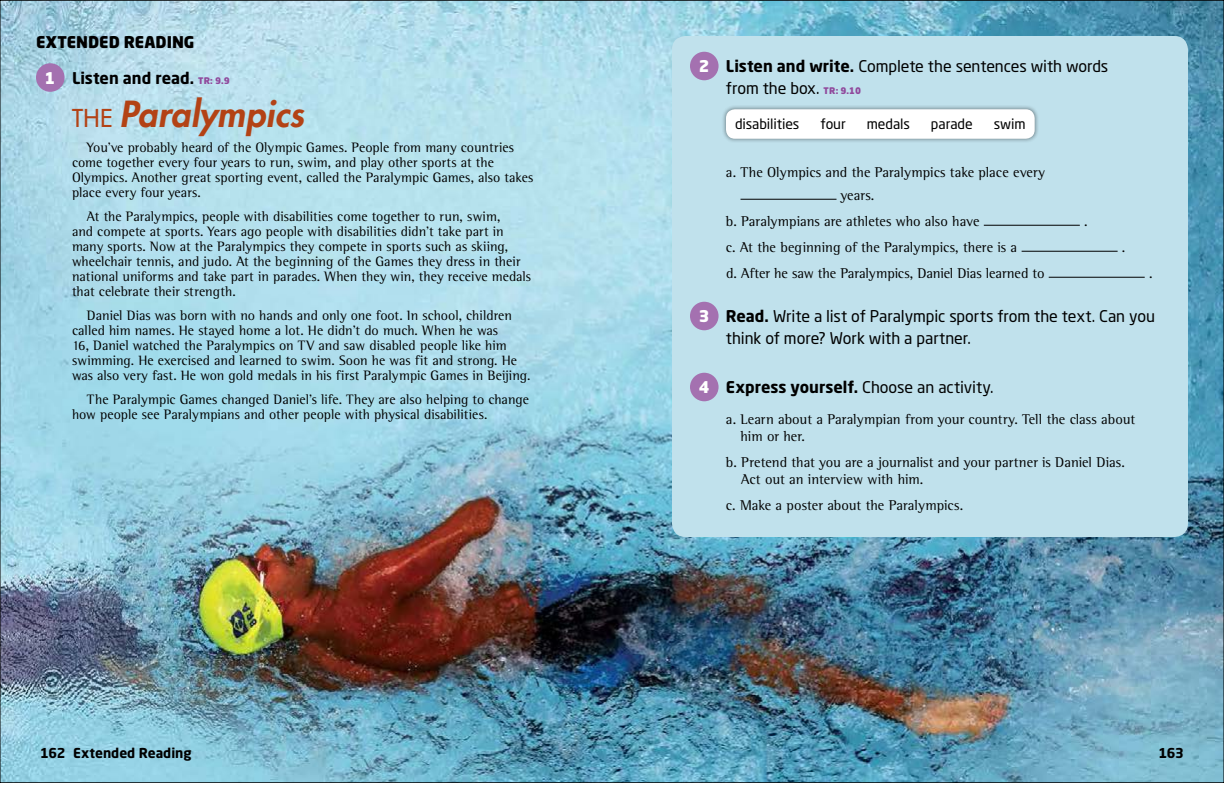
<style>
.page{position:relative;width:1224px;height:792px;background:#fff}
.page>*{position:absolute;margin:0;border:0;box-sizing:border-box;transform-origin:0 0}
.t1{font:italic 800 35px "Futura Std";letter-spacing:.005em;color:#b34215}
.t2{font:16px/22px "Neo Sans Std";letter-spacing:-.005em;color:#000}
.t3{font:700 16px "Neo Sans Std";color:#000}
.t4{font:900 16px "Neo Sans Std";color:#000}
.t5{font:900 16px "Neo Sans Std";color:#fff}
.t6{font:14.5px/17px "Rotis Semi Serif Std";letter-spacing:-.005em;color:#000}
.t7{font:14px/15px "Rotis Semi Serif Std";color:#000}
.t8{font:14px "Neo Sans Std";letter-spacing:-.005em;color:#000}
.t9{font:700 13.5px "Neo Sans Std";color:#000}
.s1{font-weight:900;color:#fff}
.s2{font-weight:900;font-size:9px;color:#90499c}
.s3{font-weight:700}
.s4{font-weight:500;font-style:normal;font-size:24px}
</style>
<div class="page">
<img style="left:2px;top:2px;width:1220px;height:779px">
<div style="left:672px;top:36px;width:516px;height:501px;background:#c0e1ec;border-radius:14px"></div>
<div style="left:36px;top:63px;width:29px;height:29px;background:#a471b0;border-radius:50%"></div>
<div style="left:722px;top:105px;width:317px;height:38px;background:#000;opacity:.45"></div>
<div style="left:726px;top:109px;width:309px;height:30px;background:#fff;border-radius:9px"></div>
<hr style="left:741px;top:199px;width:96px;height:1px;background:#000">
<hr style="left:984px;top:225px;width:96px;height:1px;background:#000">
<hr style="left:1022px;top:251px;width:96px;height:1px;background:#000">
<hr style="left:1049px;top:277px;width:96px;height:1px;background:#000">
<div style="left:690px;top:52px;width:29px;height:28px;background:#a471b0;border-radius:50%"></div>
<div style="left:690px;top:302px;width:29px;height:28px;background:#a471b0;border-radius:50%"></div>
<div style="left:690px;top:373px;width:29px;height:28px;background:#a471b0;border-radius:50%"></div>
<p class="t4" style="left:36px;top:32px;width:160px">EXTENDED READING</p>
<p class="t3" style="left:45px;top:68px;width:186px"><span class="s1">1</span> Listen and read. <span class="s2">TR: 9.9</span></p>
<p class="t2" style="left:726px;top:55px;width:384px"><span class="s3">Listen and write.</span> Complete the sentences with words from the box. <span class="s2">TR: 9.10</span></p>
<p class="t8" style="left:735px;top:115px;width:66px">disabilities</p>
<p class="t8" style="left:820px;top:115px;width:27px">four</p>
<p class="t8" style="left:867px;top:115px;width:45px">medals</p>
<p class="t8" style="left:931px;top:115px;width:43px">parade</p>
<p class="t8" style="left:994px;top:115px;width:33px">swim</p>
<p class="t6" style="left:841px;top:160px;width:206px;line-height:23px;text-indent:-115px">a. The Olympics and the Paralympics take place every years.</p>
<p class="t6" style="left:726px;top:212px;width:255px">b. Paralympians are athletes who also have</p>
<p class="t6" style="left:1084px;top:212px;width:5px">.</p>
<p class="t6" style="left:726px;top:238px;width:293px">c. At the beginning of the Paralympics, there is a</p>
<p class="t6" style="left:1122px;top:238px;width:5px">.</p>
<p class="t6" style="left:726px;top:264px;width:320px">d. After he saw the Paralympics, Daniel Dias learned to</p>
<p class="t6" style="left:1149px;top:264px;width:5px">.</p>
<p class="t2" style="left:726px;top:305px;width:430px"><span class="s3">Read.</span> Write a list of Paralympic sports from the text. Can you think of more? Work with a partner.</p>
<p class="t2" style="left:726px;top:376px;width:269px"><span class="s3">Express yourself.</span> Choose an activity.</p>
<p class="t6" style="left:741px;top:410px;width:396px;text-indent:-15px">a. Learn about a Paralympian from your country. Tell the class about him or her.</p>
<p class="t6" style="left:741px;top:453px;width:385px;text-indent:-15px">b. Pretend that you are a journalist and your partner is Daniel Dias.<br>Act out an interview with him.</p>
<p class="t6" style="left:726px;top:496px;width:239px">c. Make a poster about the Paralympics.</p>
<p class="t5" style="left:699px;top:56px;width:12px">2</p>
<h1 class="t1" style="left:72px;top:92px;width:233px"><span class="s4">THE</span> Paralympics</h1>
<p class="t7" style="left:72px;top:139px;width:463px;text-indent:15px">You’ve probably heard of the Olympic Games. People from many countries come together every four years to run, swim, and play other sports at the Olympics. Another great sporting event, called the Paralympic Games, also takes place every four years.</p>
<p class="t7" style="left:72px;top:208px;width:461px;text-indent:15px">At the Paralympics, people with disabilities come together to run, swim,<br>and compete at sports. Years ago people with disabilities didn’t take part in many sports. Now at the Paralympics they compete in sports such as skiing, wheelchair tennis, and judo. At the beginning of the Games they dress in their national uniforms and take part in parades. When they win, they receive medals that celebrate their strength.</p>
<p class="t7" style="left:72px;top:307px;width:460px;text-indent:15px">Daniel Dias was born with no hands and only one foot. In school, children called him names. He stayed home a lot. He didn’t do much. When he was<br>16, Daniel watched the Paralympics on TV and saw disabled people like him swimming. He exercised and learned to swim. Soon he was fit and strong. He was also very fast. He won gold medals in his first Paralympic Games in Beijing.</p>
<p class="t7" style="left:72px;top:391px;width:458px;text-indent:15px">The Paralympic Games changed Daniel’s life. They are also helping to change how people see Paralympians and other people with physical disabilities.</p>
<p class="t5" style="left:699px;top:306px;width:12px">3</p>
<p class="t5" style="left:699px;top:377px;width:12px">4</p>
<p class="t9" style="left:40px;top:745px;width:153px">162 Extended Reading</p>
<p class="t9" style="left:1158px;top:745px;width:27px">163</p>
</div>
